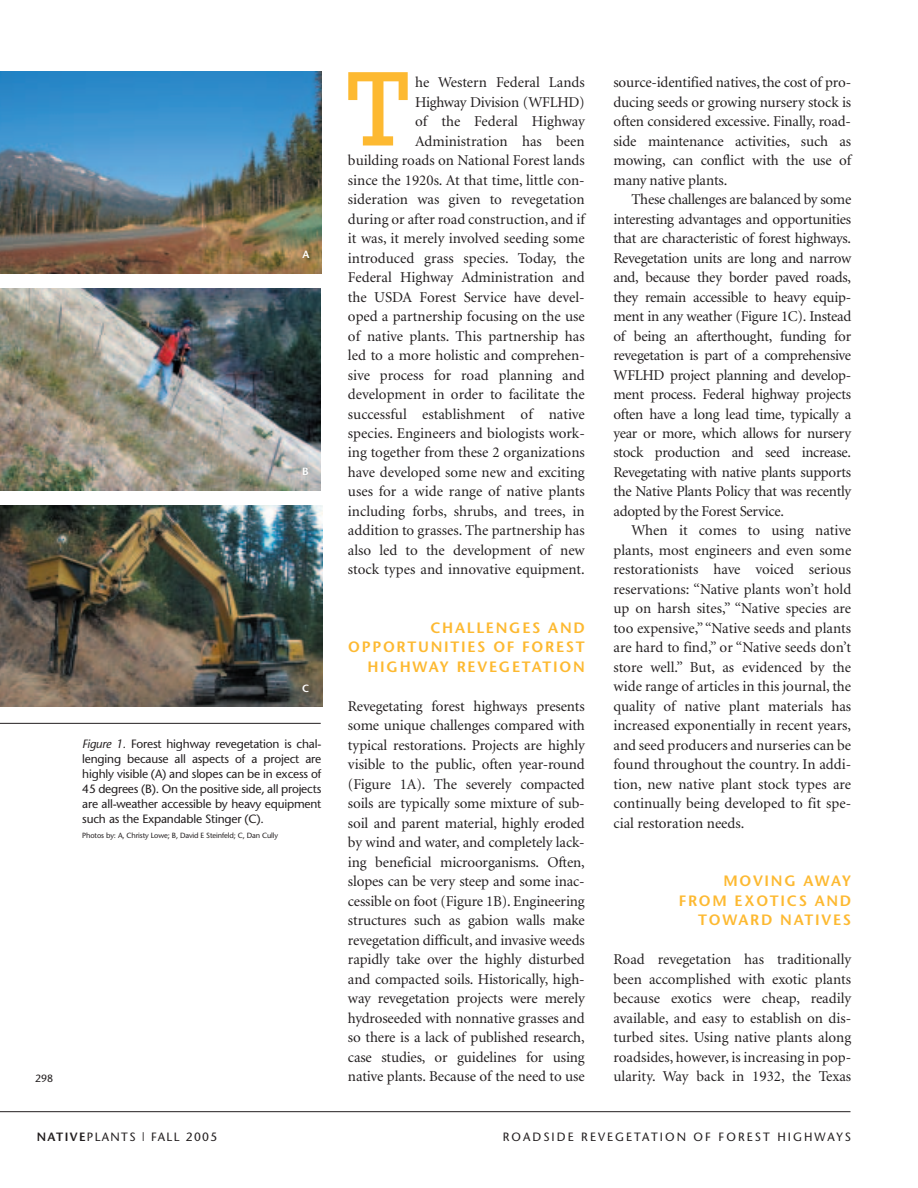
<style>
.page{position:relative;width:918px;height:1188px;background:#fff}
.page>*{position:absolute;margin:0;border:0;box-sizing:border-box;transform-origin:0 0}
.t1{font:108px "Rockwell";color:#fdb931}
.t2{font:15px/19.5px "Minion";color:#231f20;text-align:justify}
.t3{font:600 15px/19.5px "Stone Sans";letter-spacing:.115em;color:#fdb931;text-align:right}
.t4{font:12px/15px "Stone Sans";letter-spacing:.1em;color:#231f20;text-align:justify}
.t5{font:12px "Stone Sans";letter-spacing:.17em;color:#231f20}
.t6{font:10.5px "Stone Sans";color:#231f20}
.t7{font:600 10.5px "Stone Sans";color:#fff}
.t8{font:7.5px "Stone Sans";letter-spacing:-.015em;color:#231f20}
.s1{font-style:italic}
.s2{font-weight:600}
</style>
<div class="page">
<img style="left:0;top:71px;width:321px;height:202px">
<img style="left:0;top:288px;width:321px;height:202px">
<img style="left:0;top:505px;width:323px;height:202px">
<hr style="left:0;top:1111px;width:850px;height:1px;background:#231f20">
<hr style="left:0;top:723px;width:321px;height:1px;background:#231f20">
<p class="t6" style="left:35px;top:1074px;width:20px">298</p>
<p class="t7" style="left:303px;top:250px;width:9px">A</p>
<p class="t7" style="left:302px;top:467px;width:8px">B</p>
<p class="t7" style="left:302px;top:684px;width:9px">C</p>
<p class="t4" style="left:82px;top:738px;width:241px"><span class="s1">Figure 1.</span> Forest highway revegetation is chal&shy;lenging because all aspects of a project are highly visible (A) and slopes can be in excess of 45 degrees (B). On the positive side, all projects are all-weather accessible by heavy equipment such as the Expandable Stinger (C).</p>
<p class="t8" style="left:82px;top:833px;width:198px">Photos by: A, Christy Lowe; B, David E Steinfeld; C, Dan Cully</p>
<h1 class="t1" style="left:347px;top:72px;width:63px">T</h1>
<p class="t2" style="left:348px;top:74px;width:238px;text-align:right">he Western Federal Lands<br>Highway Division (WFLHD)<br>of the Federal Highway Administration has been<br>building roads on National Forest lands since the 1920s. At that time, little con&shy;sideration was given to revegetation during or after road construction, and if it was, it merely involved seeding some introduced grass species. Today, the Federal Highway Administration and the USDA Forest Service have devel&shy;oped a partnership focusing on the use of native plants. This partnership has led to a more holistic and comprehen&shy;sive process for road planning and development in order to facilitate the successful establishment of native species. Engineers and biologists work&shy;ing together from these 2 organizations have developed some new and exciting uses for a wide range of native plants including forbs, shrubs, and trees, in addition to grasses. The partnership has also led to the development of new stock types and innovative equipment.</p>
<p class="t3" style="left:348px;top:620px;width:238px">CHALLENGES AND<br>OPPORTUNITIES OF FOREST<br>HIGHWAY REVEGETATION</p>
<p class="t2" style="left:348px;top:698px;width:238px">Revegetating forest highways presents some unique challenges compared with typical restorations. Projects are highly visible to the public, often year-round (Figure 1A). The severely compacted soils are typically some mixture of sub&shy;soil and parent material, highly eroded by wind and water, and completely lack&shy;ing beneficial microorganisms. Often, slopes can be very steep and some inac&shy;cessible on foot (Figure 1B). Engineering structures such as gabion walls make revegetation difficult, and invasive weeds rapidly take over the highly disturbed and compacted soils. Historically, high&shy;way revegetation projects were merely hydroseeded with nonnative grasses and so there is a lack of published research, case studies, or guidelines for using native plants. Because of the need to use</p>
<p class="t2" style="left:613px;top:74px;width:239px">source-identified natives, the cost of pro&shy;ducing seeds or growing nursery stock is often considered excessive. Finally, road&shy;side maintenance activities, such as mowing, can conflict with the use of many native plants.</p>
<p class="t2" style="left:613px;top:191px;width:239px;text-indent:18px">These challenges are balanced by some interesting advantages and opportunities that are characteristic of forest highways.<br>Revegetation units are long and narrow and, because they border paved roads, they remain accessible to heavy equip&shy;ment in any weather (Figure 1C). Instead of being an afterthought, funding for revegetation is part of a comprehensive WFLHD project planning and develop&shy;ment process. Federal highway projects often have a long lead time, typically a year or more, which allows for nursery stock production and seed increase.<br>Revegetating with native plants supports the Native Plants Policy that was recently adopted by the Forest Service.</p>
<p class="t2" style="left:613px;top:522px;width:239px;text-indent:18px">When it comes to using native plants, most engineers and even some restorationists have voiced serious reservations: “Native plants won’t hold up on harsh sites,” “Native species are too expensive,” “Native seeds and plants are hard to find,” or “Native seeds don’t store well.” But, as evidenced by the wide range of articles in this journal, the quality of native plant materials has increased exponentially in recent years, and seed producers and nurseries can be found throughout the country. In addi&shy;tion, new native plant stock types are continually being developed to fit spe&shy;cial restoration needs.</p>
<p class="t3" style="left:679px;top:873px;width:174px">MOVING AWAY<br>FROM EXOTICS AND<br>TOWARD NATIVES</p>
<p class="t2" style="left:613px;top:951px;width:239px">Road revegetation has traditionally been accomplished with exotic plants because exotics were cheap, readily available, and easy to establish on dis&shy;turbed sites. Using native plants along roadsides, however, is increasing in pop&shy;ularity. Way back in 1932, the Texas</p>
<p class="t4" style="left:37px;top:1131px;width:182px"><span class="s2">NATIVE</span>PLANTS | FALL 2005</p>
<p class="t5" style="left:503px;top:1132px;width:350px">ROADSIDE REVEGETATION OF FOREST HIGHWAYS</p>
</div>
